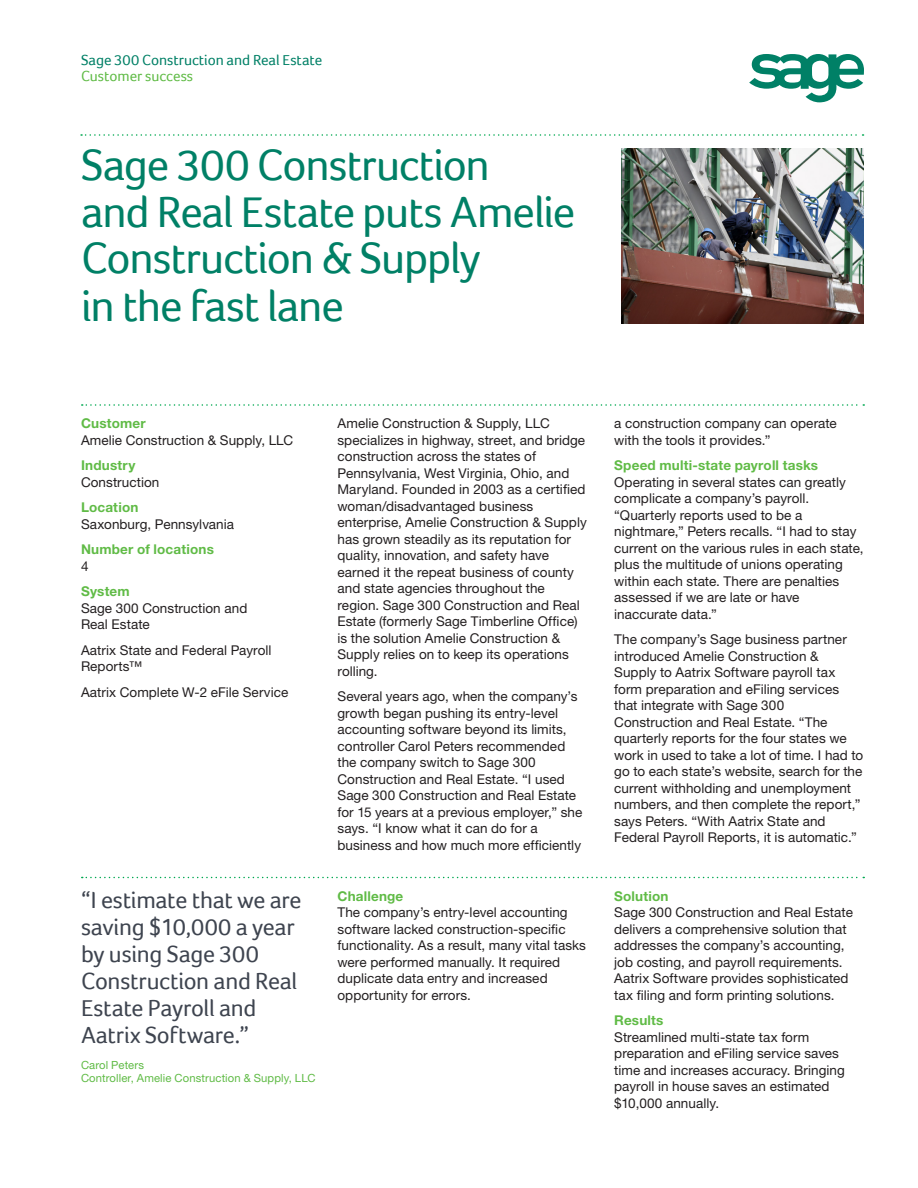
<style>
.page{position:relative;width:918px;height:1188px;background:#fff}
.page>*{position:absolute;margin:0;border:0;box-sizing:border-box;transform-origin:0 0}
.Headline_1{font:45px/47px "Foco";letter-spacing:-.025em;color:#008066}
.Pull_Out_Text{font:24px/27px "Foco";letter-spacing:-.01em;color:#3e444f}
.Product_Name{font:15px "Foco";color:#008066}
.Customer_Success{font:15px "Foco";color:#60bb46}
.Body_Text{font:13.5px/16.5px "Helvetica Neue LT Std";letter-spacing:.005em;color:#231f20}
.Subheads{font:700 13.5px "Helvetica Neue LT Std";letter-spacing:.015em;color:#60bb46}
.Captions{font:11.25px/12.8px "Helvetica Neue LT Std";letter-spacing:.01em;color:#60bb46}
</style>
<div class="page">
<svg style="left:81px;top:134px;width:783px;height:2px"></svg>
<svg style="left:82px;top:404px;width:782px;height:2px"></svg>
<svg style="left:82px;top:877px;width:782px;height:1px"></svg>
<img style="left:621px;top:148px;width:243px;height:176px">
<svg style="left:749px;top:54px;width:115px;height:48px"></svg>
<p class="Product_Name" style="left:81px;top:51px;width:243px">Sage 300 Construction and Real Estate</p>
<p class="Customer_Success" style="left:81px;top:67px;width:114px">Customer success</p>
<p class="Headline_1" style="left:81px;top:141px;width:496px">Sage 300 Construction<br>and Real Estate puts Amelie<br>Construction &amp; Supply<br>in the fast lane</p>
<p class="Subheads" style="left:81px;top:415px;width:66px">Customer</p>
<p class="Body_Text" style="left:81px;top:431px;width:214px">Amelie Construction &amp; Supply, LLC</p>
<p class="Subheads" style="left:81px;top:457px;width:56px">Industry</p>
<p class="Body_Text" style="left:81px;top:473px;width:80px">Construction</p>
<p class="Subheads" style="left:81px;top:499px;width:59px">Location</p>
<p class="Body_Text" style="left:81px;top:515px;width:155px">Saxonburg, Pennsylvania</p>
<p class="Subheads" style="left:81px;top:541px;width:134px">Number of locations</p>
<p class="Body_Text" style="left:81px;top:557px;width:9px">4</p>
<p class="Subheads" style="left:81px;top:583px;width:50px">System</p>
<p class="Body_Text" style="left:81px;top:599px;width:168px">Sage 300 Construction and<br>Real Estate</p>
<p class="Body_Text" style="left:81px;top:641px;width:192px">Aatrix State and Federal Payroll<br>Reports™</p>
<p class="Body_Text" style="left:81px;top:683px;width:209px">Aatrix Complete W-2 eFile Service</p>
<p class="Pull_Out_Text" style="left:81px;top:886px;width:222px">“I estimate that we are saving $10,000 a year by using Sage 300<br>Construction and Real<br>Estate Payroll and<br>Aatrix Software.”</p>
<p class="Captions" style="left:81px;top:1059px;width:236px">Carol Peters<br>Controller, Amelie Construction &amp; Supply, LLC</p>
<p class="Body_Text" style="left:338px;top:415px;width:251px">Amelie Construction &amp; Supply, LLC specializes in highway, street, and bridge construction across the states of Pennsylvania, West Virginia, Ohio, and Maryland. Founded in 2003 as a certified woman/disadvantaged business enterprise, Amelie Construction &amp; Supply has grown steadily as its reputation for quality, innovation, and safety have earned it the repeat business of county and state agencies throughout the region. Sage 300 Construction and Real Estate (formerly Sage Timberline Office) is the solution Amelie Construction &amp; Supply relies on to keep its operations rolling.</p>
<p class="Body_Text" style="left:338px;top:688px;width:246px">Several years ago, when the company’s growth began pushing its entry-level accounting software beyond its limits, controller Carol Peters recommended the company switch to Sage 300<br>Construction and Real Estate. “I used Sage 300 Construction and Real Estate for 15 years at a previous employer,” she says. “I know what it can do for a business and how much more efficiently</p>
<p class="Subheads" style="left:338px;top:887px;width:67px">Challenge</p>
<p class="Body_Text" style="left:338px;top:904px;width:250px">The company’s entry-level accounting software lacked construction-specific functionality. As a result, many vital tasks were performed manually. It required duplicate data entry and increased opportunity for errors.</p>
<p class="Body_Text" style="left:614px;top:415px;width:224px">a construction company can operate with the tools it provides.”</p>
<p class="Subheads" style="left:614px;top:457px;width:205px">Speed multi-state payroll tasks</p>
<p class="Body_Text" style="left:614px;top:473px;width:251px">Operating in several states can greatly complicate a company’s payroll. “Quarterly reports used to be a nightmare,” Peters recalls. “I had to stay current on the various rules in each state, plus the multitude of unions operating within each state. There are penalties assessed if we are late or have inaccurate data.”</p>
<p class="Body_Text" style="left:614px;top:631px;width:251px">The company’s Sage business partner introduced Amelie Construction &amp; Supply to Aatrix Software payroll tax form preparation and eFiling services that integrate with Sage 300<br>Construction and Real Estate. “The quarterly reports for the four states we work in used to take a lot of time. I had to go to each state’s website, search for the current withholding and unemployment numbers, and then complete the report,” says Peters. “With Aatrix State and Federal Payroll Reports, it is automatic.”</p>
<p class="Subheads" style="left:614px;top:887px;width:56px">Solution</p>
<p class="Body_Text" style="left:614px;top:904px;width:240px">Sage 300 Construction and Real Estate delivers a comprehensive solution that addresses the company’s accounting, job costing, and payroll requirements.<br>Aatrix Software provides sophisticated tax filing and form printing solutions.</p>
<p class="Subheads" style="left:614px;top:1012px;width:51px">Results</p>
<p class="Body_Text" style="left:614px;top:1028px;width:232px">Streamlined multi-state tax form preparation and eFiling service saves time and increases accuracy. Bringing payroll in house saves an estimated $10,000 annually.</p>
</div>
